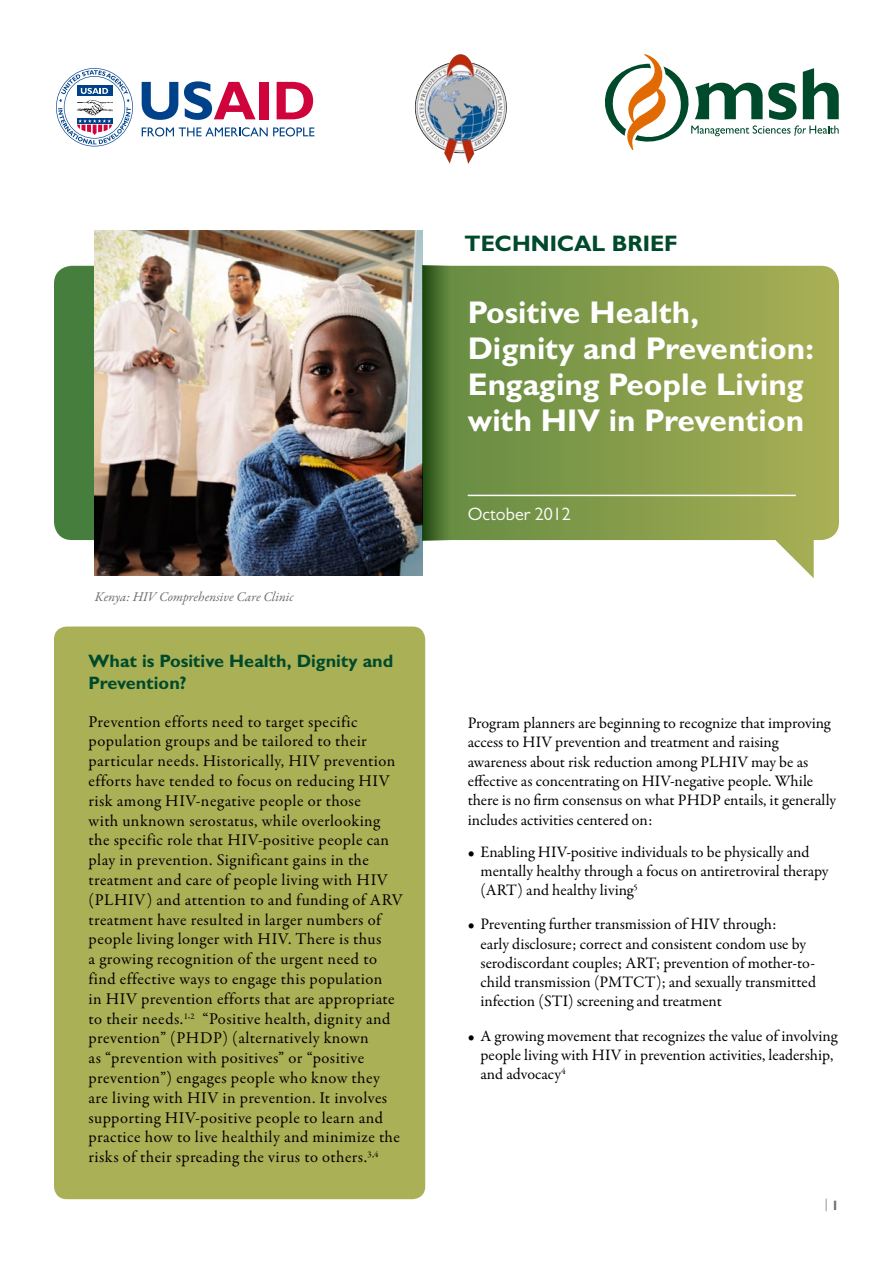
<style>
.page{position:relative;width:893px;height:1263px;background:#fff}
.page>*{position:absolute;margin:0;border:0;box-sizing:border-box;transform-origin:0 0}
.t1{font:700 31.5px/36px "Gill Sans MT Pro";color:#fff}
.t2{font:700 22.5px "Gill Sans MT Pro";color:#004a2c}
.t3{font:700 18px/21.6px "Gill Sans MT Pro";color:#004a2c}
.t4{font:18px "Gill Sans MT Pro";color:#fff}
.t5{font:16.5px/19.8px "Garamond Premr Pro";letter-spacing:.025em;color:#000}
.t6{font:16.05px/19.2px "Garamond Premr Pro";color:#000}
.t7{font:italic 13.5px "Garamond Premr Pro";letter-spacing:-.005em;color:#706f6f}
.t8{font:300 13.5px "Gill Sans MT Pro";color:#706f6f}
.s1{font-weight:700}
</style>
<div class="page">
<svg style="left:54px;top:266px;width:785px;height:312px;background:#90a761"></svg>
<div style="left:54px;top:626px;width:371px;height:573px;background:#aab055;border-radius:13px"></div>
<img style="left:95px;top:231px;width:328px;height:344px">
<hr style="left:468px;top:495px;width:328px;height:1px;background:#fff">
<div style="left:423px;top:266px;width:28px;height:274px;background:linear-gradient(to right,#1f4711,#678d43)"></div>
<svg style="left:605px;top:54px;width:234px;height:96px"></svg>
<svg style="left:142px;top:82px;width:36px;height:38px"></svg>
<svg style="left:184px;top:81px;width:72px;height:39px"></svg>
<div style="left:260px;top:82px;width:9px;height:37px;background:#d0043c"></div>
<svg style="left:277px;top:82px;width:36px;height:37px"></svg>
<svg style="left:142px;top:127px;width:172px;height:9px"></svg>
<svg style="left:56px;top:68px;width:77px;height:78px"></svg>
<img style="left:415px;top:54px;width:45px;height:54px">
<h2 class="t2" style="left:465px;top:230px;width:215px">TECHNICAL BRIEF</h2>
<h1 class="t1" style="left:468px;top:294px;width:348px">Positive Health,<br>Dignity and Prevention:<br>Engaging People Living with HIV in Prevention</h1>
<p class="t7" style="left:95px;top:589px;width:200px">Kenya: HIV Comprehensive Care Clinic</p>
<p class="t4" style="left:468px;top:504px;width:105px">October 2012</p>
<p class="t3" style="left:89px;top:650px;width:306px">What is Positive Health, Dignity and<br>Prevention?</p>
<p class="t5" style="left:89px;top:712px;width:315px">Prevention efforts need to target specific population groups and be tailored to their particular needs. Historically, HIV prevention efforts have tended to focus on reducing HIV risk among HIV-negative people or those<br>with unknown serostatus, while overlooking the specific role that HIV-positive people can play in prevention. Significant gains in the treatment and care of people living with HIV (PLHIV) and attention to and funding of ARV treatment have resulted in larger numbers of people living longer with HIV. There is thus<br>a growing recognition of the urgent need to find effective ways to engage this population<br>in HIV prevention efforts that are appropriate to their needs.<sup>1</sup><sup>,</sup><sup>2</sup> “Positive health, dignity and prevention” (PHDP) (alternatively known<br>as “prevention with positives” or “positive prevention”) engages people who know they are living with HIV in prevention. It involves supporting HIV-positive people to learn and practice how to live healthily and minimize the risks of their spreading the virus to others.<sup>3</sup><sup>,</sup><sup>4</sup></p>
<p class="t6" style="left:468px;top:714px;width:370px">Program planners are beginning to recognize that improving access to HIV prevention and treatment and raising awareness about risk reduction among PLHIV may be as effective as concentrating on HIV-negative people. While there is no firm consensus on what PHDP entails, it generally includes activities centered on:</p>
<p class="t6" style="left:480px;top:842px;width:350px;text-indent:-13px">• Enabling HIV-positive individuals to be physically and mentally healthy through a focus on antiretroviral therapy (ART) and healthy living<sup>5</sup></p>
<p class="t6" style="left:480px;top:915px;width:337px;text-indent:-13px">• Preventing further transmission of HIV through:<br>early disclosure; correct and consistent condom use by serodiscordant couples; ART; prevention of mother-to&shy;child transmission (PMTCT); and sexually transmitted infection (STI) screening and treatment</p>
<p class="t6" style="left:480px;top:1026px;width:358px;text-indent:-13px">• A growing movement that recognizes the value of involving people living with HIV in prevention activities, leadership, and advocacy<sup>4</sup></p>
<p class="t8" style="left:825px;top:1196px;width:16px">| <span class="s1">1</span></p>
</div>
